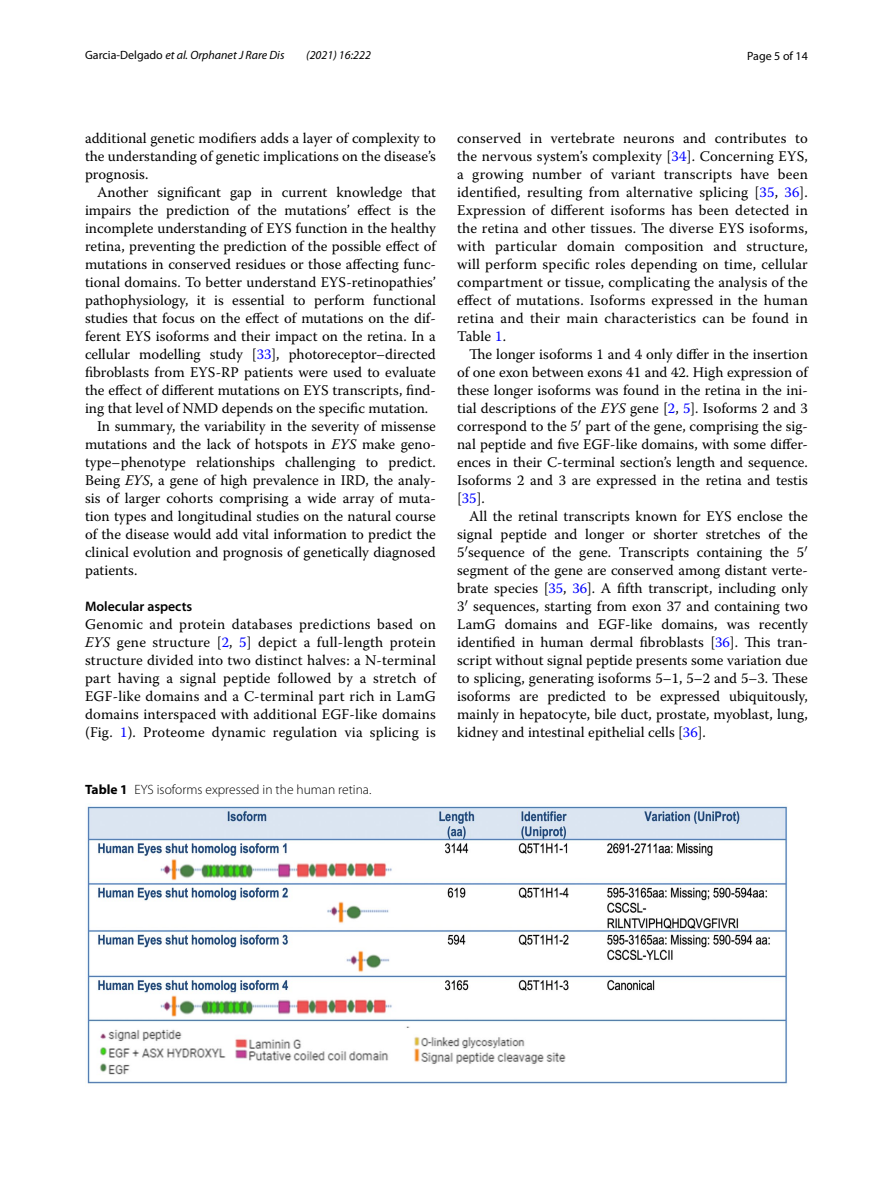
<style>
.page{position:relative;width:893px;height:1187px;background:#fff}
.page>*{position:absolute;margin:0;border:0;box-sizing:border-box;transform-origin:0 0}
.t1{font:14.7px/18px "Warnock Pro";color:#000;text-align:justify}
.t2{font:600 13.8px "Myriad Pro";color:#000}
.t3{font:300 13.5px "Myriad Pro";color:#000}
.t4{font:italic 12px "Myriad Pro";color:#000}
.t5{font:12px "Myriad Pro";color:#000}
.s1{font-style:normal}
.s2{color:#00f}
.s3{font-style:italic}
.s4{font-weight:700}
</style>
<div class="page">
<img style="left:85px;top:805px;width:703px;height:281px">
<p class="t4" style="left:85px;top:48px;width:201px"><span class="s1">Garcia‑Delgado</span> et al. Orphanet J Rare Dis</p>
<p class="t4" style="left:306px;top:48px;width:66px">(2021) 16:222</p>
<p class="t5" style="left:747px;top:48px;width:62px">Page 5 of 14</p>
<p class="t1" style="left:85px;top:128px;width:352px">additional genetic modifiers adds a layer of complexity to the understanding of genetic implications on the disease’s prognosis.</p>
<p class="t1" style="left:97px;top:182px;width:340px">Another significant gap in current knowledge that</p>
<p class="t1" style="left:85px;top:200px;width:352px">impairs the prediction of the mutations’ effect is the</p>
<p class="t1" style="left:85px;top:218px;width:352px">incomplete understanding of EYS function in the healthy</p>
<p class="t1" style="left:85px;top:236px;width:352px">retina, preventing the prediction of the possible effect of</p>
<p class="t1" style="left:85px;top:254px;width:352px">mutations in conserved residues or those affecting func-</p>
<p class="t1" style="left:85px;top:272px;width:352px">tional domains. To better understand EYS-retinopathies’</p>
<p class="t1" style="left:85px;top:290px;width:352px">pathophysiology, it is essential to perform functional</p>
<p class="t1" style="left:85px;top:308px;width:352px">studies that focus on the effect of mutations on the dif-</p>
<p class="t1" style="left:85px;top:326px;width:352px">ferent EYS isoforms and their impact on the retina. In a</p>
<p class="t1" style="left:85px;top:344px;width:352px">cellular modelling study [<span class="s2">33</span>], photoreceptor–directed</p>
<p class="t1" style="left:85px;top:362px;width:352px">fibroblasts from EYS-RP patients were used to evaluate</p>
<p class="t1" style="left:85px;top:380px;width:352px">the effect of different mutations on EYS transcripts, find-</p>
<p class="t1" style="left:85px;top:398px;width:345px">ing that level of NMD depends on the specific mutation.</p>
<p class="t1" style="left:97px;top:416px;width:340px">In summary, the variability in the severity of missense</p>
<p class="t1" style="left:85px;top:434px;width:352px">mutations and the lack of hotspots in <span class="s3">EYS</span> make geno-</p>
<p class="t1" style="left:85px;top:452px;width:352px">type–phenotype relationships challenging to predict.</p>
<p class="t1" style="left:85px;top:470px;width:352px">Being <span class="s3">EYS</span>, a gene of high prevalence in IRD, the analy-</p>
<p class="t1" style="left:85px;top:488px;width:352px">sis of larger cohorts comprising a wide array of muta-</p>
<p class="t1" style="left:85px;top:506px;width:352px">tion types and longitudinal studies on the natural course</p>
<p class="t1" style="left:85px;top:524px;width:352px">of the disease would add vital information to predict the</p>
<p class="t1" style="left:85px;top:542px;width:352px">clinical evolution and prognosis of genetically diagnosed</p>
<p class="t1" style="left:85px;top:560px;width:54px">patients.</p>
<p class="t2" style="left:85px;top:597px;width:109px">Molecular aspects</p>
<p class="t1" style="left:85px;top:614px;width:352px">Genomic and protein databases predictions based on <span class="s3">EYS</span> gene structure [<span class="s2">2</span>, <span class="s2">5</span>] depict a full-length protein structure divided into two distinct halves: a N-terminal part having a signal peptide followed by a stretch of EGF-like domains and a C-terminal part rich in LamG domains interspaced with additional EGF-like domains (Fig. <span class="s2">1</span>). Proteome dynamic regulation via splicing is</p>
<p class="t3" style="left:85px;top:781px;width:288px"><span class="s4">Table 1</span> EYS isoforms expressed in the human retina.</p>
<p class="t1" style="left:457px;top:128px;width:352px">conserved in vertebrate neurons and contributes to the nervous system’s complexity [<span class="s2">34</span>]. Concerning EYS, a growing number of variant transcripts have been identified, resulting from alternative splicing [<span class="s2">35</span>, <span class="s2">36</span>].<br>Expression of different isoforms has been detected in the retina and other tissues. The diverse EYS isoforms, with particular domain composition and structure, will perform specific roles depending on time, cellular compartment or tissue, complicating the analysis of the effect of mutations. Isoforms expressed in the human retina and their main characteristics can be found in Table <span class="s2">1</span>.</p>
<p class="t1" style="left:457px;top:344px;width:352px;text-indent:12px">The longer isoforms 1 and 4 only differ in the insertion of one exon between exons 41 and 42. High expression of these longer isoforms was found in the retina in the ini&shy;tial descriptions of the <span class="s3">EYS</span> gene [<span class="s2">2</span>, <span class="s2">5</span>]. Isoforms 2 and 3 correspond to the 5 part of the gene, comprising the sig&shy;nal peptide and five EGF-like domains, with some differ&shy;ences in their C-terminal section’s length and sequence.<br>Isoforms 2 and 3 are expressed in the retina and testis [<span class="s2">35</span>].</p>
<p class="t1" style="left:457px;top:506px;width:352px;text-align:left;text-indent:12px">All the retinal transcripts known for EYS enclose the signal peptide and longer or shorter stretches of the 5 sequence of the gene. Transcripts containing the 5 segment of the gene are conserved among distant verte&shy;brate species [<span class="s2">35</span>, <span class="s2">36</span>]. A fifth transcript, including only 3 sequences, starting from exon 37 and containing two LamG domains and EGF-like domains, was recently identified in human dermal fibroblasts [<span class="s2">36</span>]. This tran&shy;script without signal peptide presents some variation due to splicing, generating isoforms 5–1, 5–2 and 5–3. These isoforms are predicted to be expressed ubiquitously, mainly in hepatocyte, bile duct, prostate, myoblast, lung, kidney and intestinal epithelial cells [<span class="s2">36</span>].</p>
</div>
